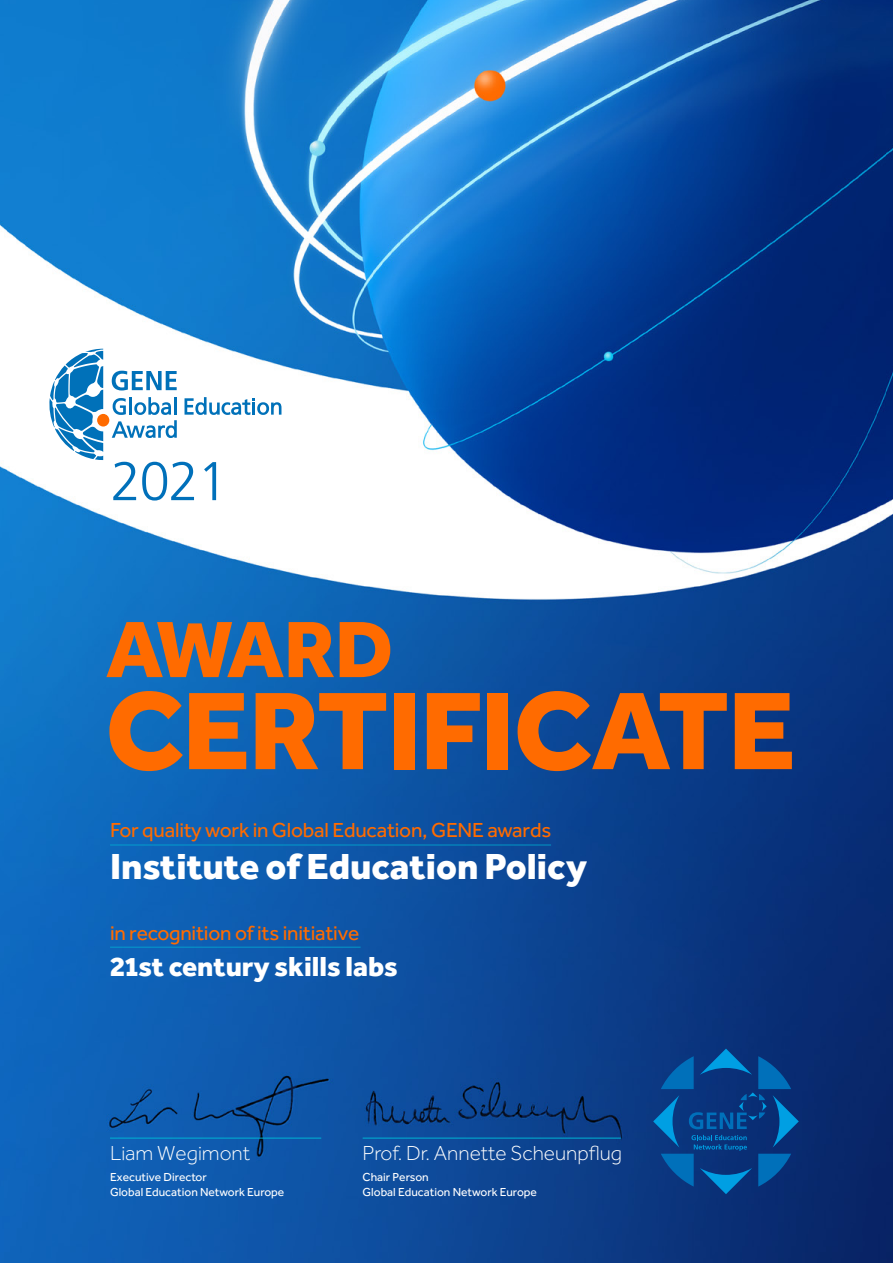
<style>
.page{position:relative;width:893px;height:1263px;background:#fff}
.page>*{position:absolute;margin:0;border:0;box-sizing:border-box;transform-origin:0 0}
.t1{font:800 114px "Effra";letter-spacing:-.01em;color:#ff6b00}
.t2{font:800 82.5px "Effra";letter-spacing:-.045em;color:#ff6b00}
.t3{font:300 54.45px "Frutiger CE";color:#0070ba}
.t4{font:800 37.5px "Effra";color:#fff}
.t5{font:800 28.5px "Effra";color:#fff}
.t6{font:21px "Effra";letter-spacing:-.01em;color:#ff6b00}
.t7{font:300 21px "Effra";color:#fff}
.t8{font:12px/15px "Effra";color:#fff}
</style>
<div class="page">
<img style="left:0;top:0;width:893px;height:1263px">
<hr style="left:110px;top:844px;width:441px;height:2px;background:#00b3d4">
<hr style="left:110px;top:1138px;width:211px;height:1px;background:#00b3d4">
<hr style="left:363px;top:1138px;width:258px;height:1px;background:#00b3d4">
<svg style="left:653px;top:1048px;width:146px;height:146px;background:#07448c"></svg>
<hr style="left:110px;top:946px;width:251px;height:2px;background:#00b3d4">
<svg style="left:112px;top:371px;width:65px;height:19px"></svg>
<svg style="left:112px;top:397px;width:65px;height:41px"></svg>
<hr style="left:174px;top:397px;width:3px;height:18px;background:#0071b9">
<svg style="left:185px;top:397px;width:96px;height:18px"></svg>
<svg style="left:49px;top:349px;width:54px;height:111px"></svg>
<div style="left:97px;top:414px;width:12px;height:13px;background:#ff6b00;border-radius:50%"></div>
<h3 class="t3" style="left:111px;top:449px;width:119px">2021</h3>
<h2 class="t2" style="left:106px;top:598px;width:289px">AWARD</h2>
<h1 class="t1" style="left:106px;top:660px;width:691px">CERTIFICATE</h1>
<h3 class="t6" style="left:110px;top:818px;width:443px">For quality work in Global Education, GENE awards</h3>
<h3 class="t4" style="left:110px;top:843px;width:479px">Institute of Education Policy</h3>
<h3 class="t6" style="left:110px;top:920px;width:251px">in recognition of its initiative</h3>
<h3 class="t5" style="left:110px;top:949px;width:290px">21st century skills labs</h3>
<h3 class="t7" style="left:110px;top:1141px;width:142px">Liam Wegimont</h3>
<p class="t8" style="left:110px;top:1169px;width:176px">Executive Director<br>Global Education Network Europe</p>
<h3 class="t7" style="left:363px;top:1141px;width:261px">Prof. Dr. Annette Scheunpflug</h3>
<p class="t8" style="left:363px;top:1169px;width:176px">Chair Person<br>Global Education Network Europe</p>
</div>
